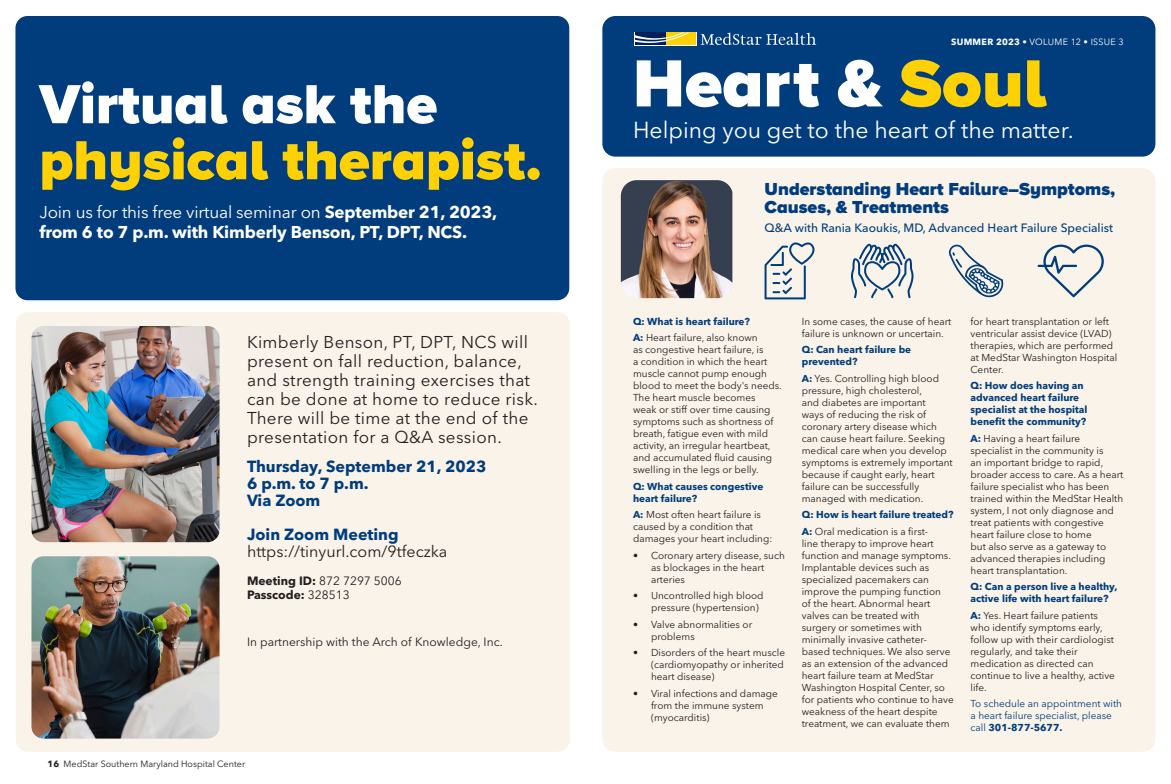
<style>
.page{position:relative;width:1171px;height:784px;background:#fff}
.page>*{position:absolute;margin:0;border:0;box-sizing:border-box;transform-origin:0 0}
.t1{font:900 69px "Proxima Nova A";color:#fff}
.Headlines_50_46{font:900 57px/56px "Proxima Nova A";color:#fed105}
.t2{font:23px "Avenir Next LT Pro";color:#fff}
.t3{font:900 18px/18px "Proxima Nova A";color:#013d7d}
.t4{font:17px/19px "Avenir Next LT Pro";letter-spacing:.02em;color:#231f20}
.subhead_15_18{font:700 17px/20.4px "Avenir Next LT Pro";letter-spacing:-.01em;color:#fff}
.body_copy_10_12{font:700 16px/17px "Avenir Next LT Pro";color:#013d7d}
.body_copy_10_12-2{font:16px "Avenir Next LT Pro";color:#231f20}
.body_copy_10_12-3{font:12px "Avenir Next LT Pro";color:#231f20}
.t5{font:500 12px "Avenir Next LT Pro";color:#013d7d}
.body_copy_10_12-4{font:700 12px "Avenir Next LT Pro";color:#231f20}
.t6{font:10px/12px "Avenir Next LT Pro";color:#231f20}
.t7{font:700 10px/12px "Avenir Next LT Pro";color:#013d7d}
.t8{font:10px/12px "Avenir Next LT Pro";color:#013d7d}
.t9{font:9px "Avenir Next LT Pro";color:#231f20}
.t10{font:9px "Avenir Next LT Pro";letter-spacing:.025em;color:#fff}
.s1{color:#fff}
.s2{font-weight:400}
.s3{font-weight:700}
.s4{color:#fed105}
.s5{font-weight:700;color:#013d7d}
</style>
<div class="page">
<div style="left:16px;top:312px;width:554px;height:439px;background:#f9f3e9;border-radius:12px"></div>
<div style="left:15px;top:16px;width:554px;height:284px;background:#013d7d;border-radius:12px"></div>
<div style="left:602px;top:168px;width:553px;height:583px;background:#f9f3e9;border-radius:13px"></div>
<div style="left:602px;top:16px;width:553px;height:141px;background:#013d7d;border-radius:13px"></div>
<svg style="left:700px;top:33px;width:116px;height:12px"></svg>
<div style="left:634px;top:32px;width:63px;height:13px;background:#fff"></div>
<div style="left:665px;top:32px;width:31px;height:13px;background:#fed105"></div>
<div style="left:635px;top:32px;width:30px;height:13px;background:#00205b"></div>
<svg style="left:635px;top:32px;width:54px;height:11px"></svg>
<img style="left:621px;top:180px;width:111px;height:118px">
<svg style="left:764px;top:242px;width:51px;height:57px"></svg>
<svg style="left:1037px;top:244px;width:67px;height:53px"></svg>
<svg style="left:851px;top:244px;width:62px;height:54px"></svg>
<svg style="left:949px;top:244px;width:54px;height:53px"></svg>
<img style="left:31px;top:326px;width:188px;height:216px">
<img style="left:31px;top:556px;width:188px;height:182px">
<p class="Headlines_50_46" style="left:39px;top:76px;width:504px"><span class="s1">Virtual ask the </span>physical therapist.</p>
<p class="subhead_15_18" style="left:39px;top:201px;width:459px"><span class="s2">Join us for this free virtual seminar on</span> September 21, 2023, from 6 to 7 p.m. with Kimberly Benson, PT, DPT, NCS.</p>
<p class="t4" style="left:247px;top:333px;width:292px">Kimberly Benson, PT, DPT, NCS will present on fall reduction, balance, and strength training exercises that can be done at home to reduce risk.<br>There will be time at the end of the presentation for a Q&amp;A session.</p>
<p class="body_copy_10_12" style="left:247px;top:458px;width:241px">Thursday, September 21, 2023<br>6 p.m. to 7 p.m.<br>Via Zoom</p>
<p class="body_copy_10_12" style="left:247px;top:526px;width:153px">Join Zoom Meeting</p>
<p class="body_copy_10_12-2" style="left:247px;top:542px;width:202px">https://tinyurl.com/9tfeczka</p>
<p class="body_copy_10_12-3" style="left:247px;top:574px;width:156px"><span class="s3">Meeting ID:</span> 872 7297 5006</p>
<p class="body_copy_10_12-4" style="left:247px;top:587px;width:104px">Passcode: <span class="s2">328513</span></p>
<p class="body_copy_10_12-3" style="left:247px;top:634px;width:257px">In partnership with the Arch of Knowledge, Inc.</p>
<p class="t9" style="left:48px;top:758px;width:199px"><span class="s3">16</span> MedStar Southern Maryland Hospital Center</p>
<p class="t10" style="left:951px;top:37px;width:174px"><span class="s3">SUMMER 2023</span> • VOLUME 12 • ISSUE 3</p>
<p class="t1" style="left:633px;top:32px;width:415px">Heart &amp; <span class="s4">Soul</span></p>
<p class="t2" style="left:633px;top:116px;width:442px">Helping you get to the heart of the matter.</p>
<p class="t3" style="left:764px;top:180px;width:352px">Understanding Heart Failure–Symptoms,<br>Causes, &amp; Treatments</p>
<p class="t5" style="left:764px;top:220px;width:350px">Q&amp;A with Rania Kaoukis, MD, Advanced Heart Failure Specialist</p>
<p class="t7" style="left:633px;top:315px;width:119px">Q: What is heart failure?</p>
<p class="t6" style="left:633px;top:331px;width:150px"><span class="s5">A:</span> Heart failure, also known<br>as congestive heart failure, is<br>a condition in which the heart muscle cannot pump enough blood to meet the body's needs.<br>The heart muscle becomes<br>weak or stiff over time causing symptoms such as shortness of breath, fatigue even with mild activity, an irregular heartbeat, and accumulated fluid causing swelling in the legs or belly.</p>
<p class="t7" style="left:633px;top:480px;width:132px">Q: What causes congestive heart failure?</p>
<p class="t6" style="left:633px;top:508px;width:141px"><span class="s5">A:</span> Most often heart failure is caused by a condition that damages your heart including:</p>
<p class="t6" style="left:651px;top:549px;width:135px;text-indent:-18px">• Coronary artery disease, such as blockages in the heart arteries</p>
<p class="t6" style="left:651px;top:589px;width:114px;text-indent:-18px">• Uncontrolled high blood pressure (hypertension)</p>
<p class="t6" style="left:651px;top:618px;width:103px;text-indent:-18px">• Valve abnormalities or problems</p>
<p class="t6" style="left:651px;top:646px;width:135px;text-align:justify;text-indent:-18px">• Disorders of the heart muscle (cardiomyopathy or inherited heart disease)</p>
<p class="t6" style="left:651px;top:687px;width:128px;text-indent:-18px">• Viral infections and damage from the immune system (myocarditis)</p>
<p class="t6" style="left:802px;top:315px;width:151px">In some cases, the cause of heart failure is unknown or uncertain.</p>
<p class="t7" style="left:802px;top:343px;width:111px">Q: Can heart failure be prevented?</p>
<p class="t6" style="left:802px;top:372px;width:153px"><span class="s5">A:</span> Yes. Controlling high blood pressure, high cholesterol,<br>and diabetes are important<br>ways of reducing the risk of coronary artery disease which can cause heart failure. Seeking medical care when you develop symptoms is extremely important because if caught early, heart failure can be successfully managed with medication.</p>
<p class="t7" style="left:802px;top:508px;width:153px">Q: How is heart failure treated?</p>
<p class="t6" style="left:802px;top:525px;width:153px"><span class="s5">A:</span> Oral medication is a first-<br>line therapy to improve heart function and manage symptoms.<br>Implantable devices such as specialized pacemakers can improve the pumping function<br>of the heart. Abnormal heart valves can be treated with surgery or sometimes with minimally invasive catheter&shy;based techniques. We also serve as an extension of the advanced heart failure team at MedStar<br>Washington Hospital Center, so for patients who continue to have weakness of the heart despite treatment, we can evaluate them</p>
<p class="t6" style="left:970px;top:315px;width:148px">for heart transplantation or left ventricular assist device (LVAD) therapies, which are performed at MedStar Washington Hospital<br>Center.</p>
<p class="t7" style="left:970px;top:379px;width:119px">Q: How does having an advanced heart failure specialist at the hospital benefit the community?</p>
<p class="t6" style="left:970px;top:432px;width:154px"><span class="s5">A:</span> Having a heart failure specialist in the community is<br>an important bridge to rapid, broader access to care. As a heart failure specialist who has been trained within the MedStar Health system, I not only diagnose and treat patients with congestive heart failure close to home<br>but also serve as a gateway to advanced therapies including heart transplantation.</p>
<p class="t7" style="left:970px;top:580px;width:148px">Q: Can a person live a healthy, active life with heart failure?</p>
<p class="t6" style="left:970px;top:609px;width:146px"><span class="s5">A:</span> Yes. Heart failure patients who identify symptoms early, follow up with their cardiologist regularly, and take their medication as directed can continue to live a healthy, active life.</p>
<p class="t8" style="left:970px;top:697px;width:153px">To schedule an appointment with a heart failure specialist, please call <span class="s3">301-877-5677.</span></p>
</div>
